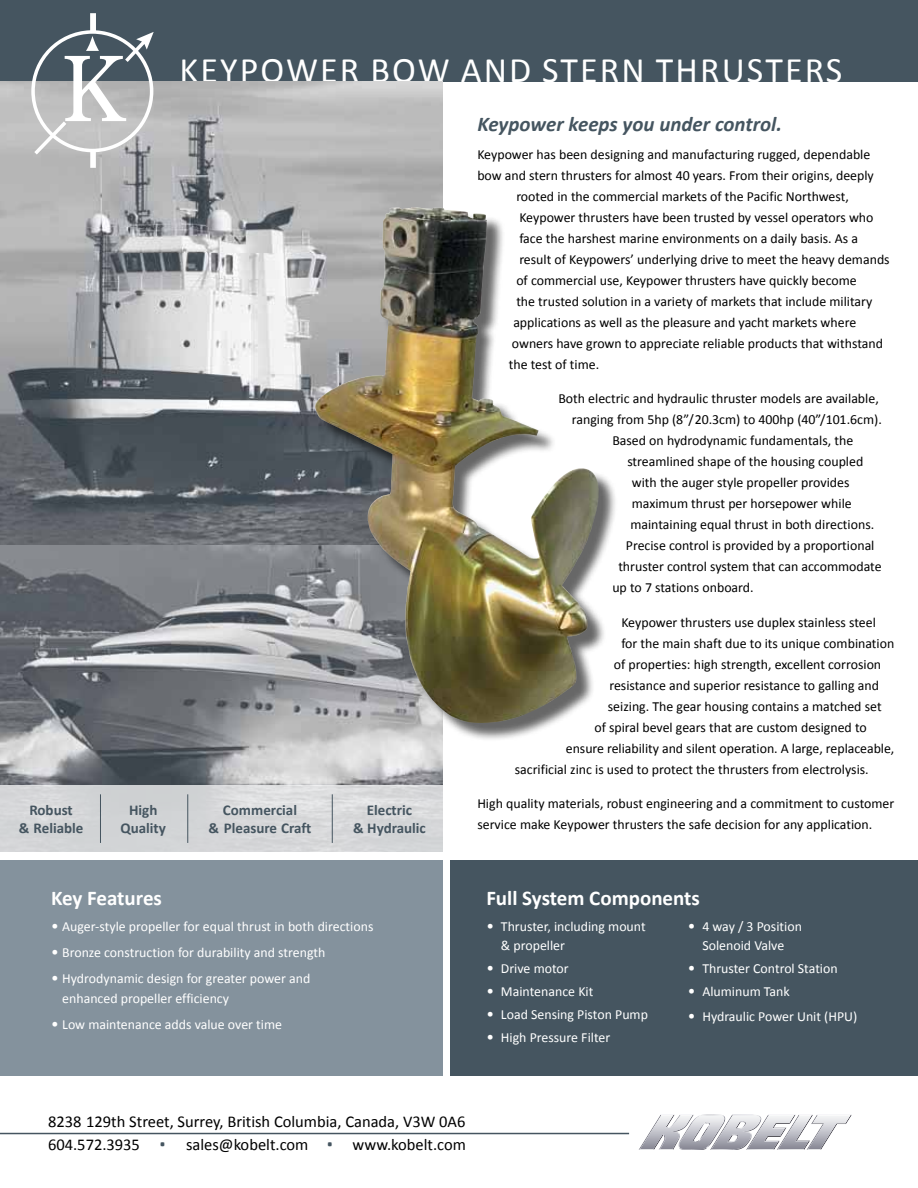
<style>
.page{position:relative;width:918px;height:1188px;background:#fff}
.page>*{position:absolute;margin:0;border:0;box-sizing:border-box;transform-origin:0 0}
.t1{font:36px "Calibri";letter-spacing:.06em;color:#fff}
.t2{font:700 21px "Calibri";color:#fff}
.t3{font:italic 700 21px "Calibri";color:#455560}
.t4{font:16.5px/23px "Calibri";color:#000}
.t5{font:700 15px/18px "Calibri";color:#455560;text-align:center}
.t6{font:13.8px/21px "Calibri";color:#000}
.t7{font:13.8px/19.5px "Calibri";color:#fff}
.s1{font-size:15.3px}
.s2{font-family:"Whitney HTF";color:#455560}
</style>
<div class="page">
<img style="left:0;top:82px;width:443px;height:703px">
<div style="left:0;top:785px;width:443px;height:67px;background:linear-gradient(to right,#d2d4d6,#d9dadc)"></div>
<div style="left:0;top:860px;width:443px;height:215px;background:#84929d"></div>
<div style="left:451px;top:860px;width:467px;height:215px;background:#455560"></div>
<hr style="left:0;top:1133px;width:629px;height:1px;background:#455560">
<svg style="left:639px;top:1115px;width:213px;height:35px"></svg>
<hr style="left:100px;top:794px;width:1px;height:49px;background:#455560">
<hr style="left:187px;top:794px;width:1px;height:49px;background:#455560">
<hr style="left:332px;top:794px;width:1px;height:49px;background:#455560">
<div style="left:0;top:0;width:918px;height:82px;background:#455560"></div>
<div style="left:318px;top:210px;width:299px;height:532px;background:#000;opacity:.6"></div>
<img style="left:315px;top:207px;width:285px;height:517px">
<svg style="left:31px;top:13px;width:123px;height:155px"></svg>
<h1 class="t1" style="left:180px;top:47px;width:664px">KEYPOWER BOW AND STERN THRUSTERS</h1>
<p class="t5" style="left:19px;top:801px;width:66px">Robust<br>&amp; Reliable</p>
<p class="t5" style="left:121px;top:801px;width:47px">High<br>Quality</p>
<p class="t5" style="left:209px;top:801px;width:104px">Commercial<br>&amp; Pleasure Craft</p>
<p class="t5" style="left:353px;top:801px;width:74px">Electric<br>&amp; Hydraulic</p>
<h2 class="t2" style="left:51px;top:884px;width:112px">Key Features</h2>
<p class="t7" style="left:51px;top:917px;width:324px"><span class="s1">•</span> Auger-style propeller for equal thrust in both directions</p>
<p class="t7" style="left:51px;top:943px;width:276px"><span class="s1">•</span> Bronze construction for durability and strength</p>
<p class="t7" style="left:62px;top:969px;width:250px;text-indent:-11px"><span class="s1">•</span> Hydrodynamic design for greater power and enhanced propeller efficiency</p>
<p class="t7" style="left:51px;top:1015px;width:232px"><span class="s1">•</span> Low maintenance adds value over time</p>
<h2 class="t3" style="left:477px;top:111px;width:306px">Keypower keeps you under control.</h2>
<p class="t6" style="left:477px;top:144px;width:395px">Keypower has been designing and manufacturing rugged, dependable</p>
<p class="t6" style="left:477px;top:165px;width:398px">bow and stern thrusters for almost 40 years. From their origins, deeply</p>
<p class="t6" style="left:516px;top:186px;width:334px">rooted in the commercial markets of the Pacific Northwest,</p>
<p class="t6" style="left:519px;top:207px;width:356px">Keypower thrusters have been trusted by vessel operators who</p>
<p class="t6" style="left:519px;top:228px;width:340px">face the harshest marine environments on a daily basis. As a</p>
<p class="t6" style="left:519px;top:249px;width:372px">result of Keypowers’ underlying drive to meet the heavy demands</p>
<p class="t6" style="left:516px;top:270px;width:342px">of commercial use, Keypower thrusters have quickly become</p>
<p class="t6" style="left:516px;top:291px;width:358px">the trusted solution in a variety of markets that include military</p>
<p class="t6" style="left:513px;top:312px;width:344px">applications as well as the pleasure and yacht markets where</p>
<p class="t6" style="left:512px;top:333px;width:373px">owners have grown to appreciate reliable products that withstand</p>
<p class="t6" style="left:509px;top:354px;width:92px">the test of time.</p>
<p class="t6" style="left:558px;top:388px;width:322px">Both electric and hydraulic thruster models are available,</p>
<p class="t6" style="left:572px;top:409px;width:312px">ranging from 5hp (8” / 20.3cm) to 400hp (40” /101.6cm).</p>
<p class="t6" style="left:612px;top:430px;width:242px">Based on hydrodynamic fundamentals, the</p>
<p class="t6" style="left:627px;top:451px;width:238px">streamlined shape of the housing coupled</p>
<p class="t6" style="left:632px;top:472px;width:219px">with the auger style propeller provides</p>
<p class="t6" style="left:632px;top:493px;width:221px">maximum thrust per horsepower while</p>
<p class="t6" style="left:630px;top:514px;width:245px">maintaining equal thrust in both directions.</p>
<p class="t6" style="left:626px;top:535px;width:250px">Precise control is provided by a proportional</p>
<p class="t6" style="left:618px;top:556px;width:265px">thruster control system that can accommodate</p>
<p class="t6" style="left:612px;top:577px;width:143px">up to 7 stations onboard.</p>
<p class="t6" style="left:621px;top:612px;width:256px">Keypower thrusters use duplex stainless steel</p>
<p class="t6" style="left:621px;top:633px;width:275px">for the main shaft due to its unique combination</p>
<p class="t6" style="left:614px;top:654px;width:269px">of properties: high strength, excellent corrosion</p>
<p class="t6" style="left:609px;top:675px;width:271px">resistance and superior resistance to galling and</p>
<p class="t6" style="left:608px;top:696px;width:275px">seizing. The gear housing contains a matched set</p>
<p class="t6" style="left:594px;top:717px;width:274px">of spiral bevel gears that are custom designed to</p>
<p class="t6" style="left:566px;top:738px;width:330px">ensure reliability and silent operation. A large, replaceable,</p>
<p class="t6" style="left:515px;top:759px;width:355px">sacrificial zinc is used to protect the thrusters from electrolysis.</p>
<p class="t6" style="left:477px;top:793px;width:419px">High quality materials, robust engineering and a commitment to customer service make Keypower thrusters the safe decision for any application.</p>
<h2 class="t2" style="left:486px;top:884px;width:215px">Full System Components</h2>
<p class="t7" style="left:501px;top:917px;width:146px;text-indent:-15px"><span class="s1">•</span> Thruster, including mount &amp; propeller</p>
<p class="t7" style="left:486px;top:959px;width:84px"><span class="s1">•</span> Drive motor</p>
<p class="t7" style="left:486px;top:982px;width:109px"><span class="s1">•</span> Maintenance Kit</p>
<p class="t7" style="left:486px;top:1005px;width:163px"><span class="s1">•</span> Load Sensing Piston Pump</p>
<p class="t7" style="left:486px;top:1028px;width:125px"><span class="s1">•</span> High Pressure Filter</p>
<p class="t7" style="left:688px;top:917px;width:116px;text-align:center"><span class="s1">•</span> 4 way / 3 Position<br>Solenoid Valve</p>
<p class="t7" style="left:688px;top:959px;width:152px"><span class="s1">•</span> Thruster Control Station</p>
<p class="t7" style="left:688px;top:982px;width:104px"><span class="s1">•</span> Aluminum Tank</p>
<p class="t7" style="left:688px;top:1007px;width:171px"><span class="s1">•</span> Hydraulic Power Unit (HPU)</p>
<p class="t4" style="left:48px;top:1110px;width:419px">8238 129th Street, Surrey, British Columbia, Canada, V3W 0A6<br>604.572.3935 <span class="s2">•</span> sales@kobelt.com <span class="s2">•</span> www.kobelt.com</p>
</div>
